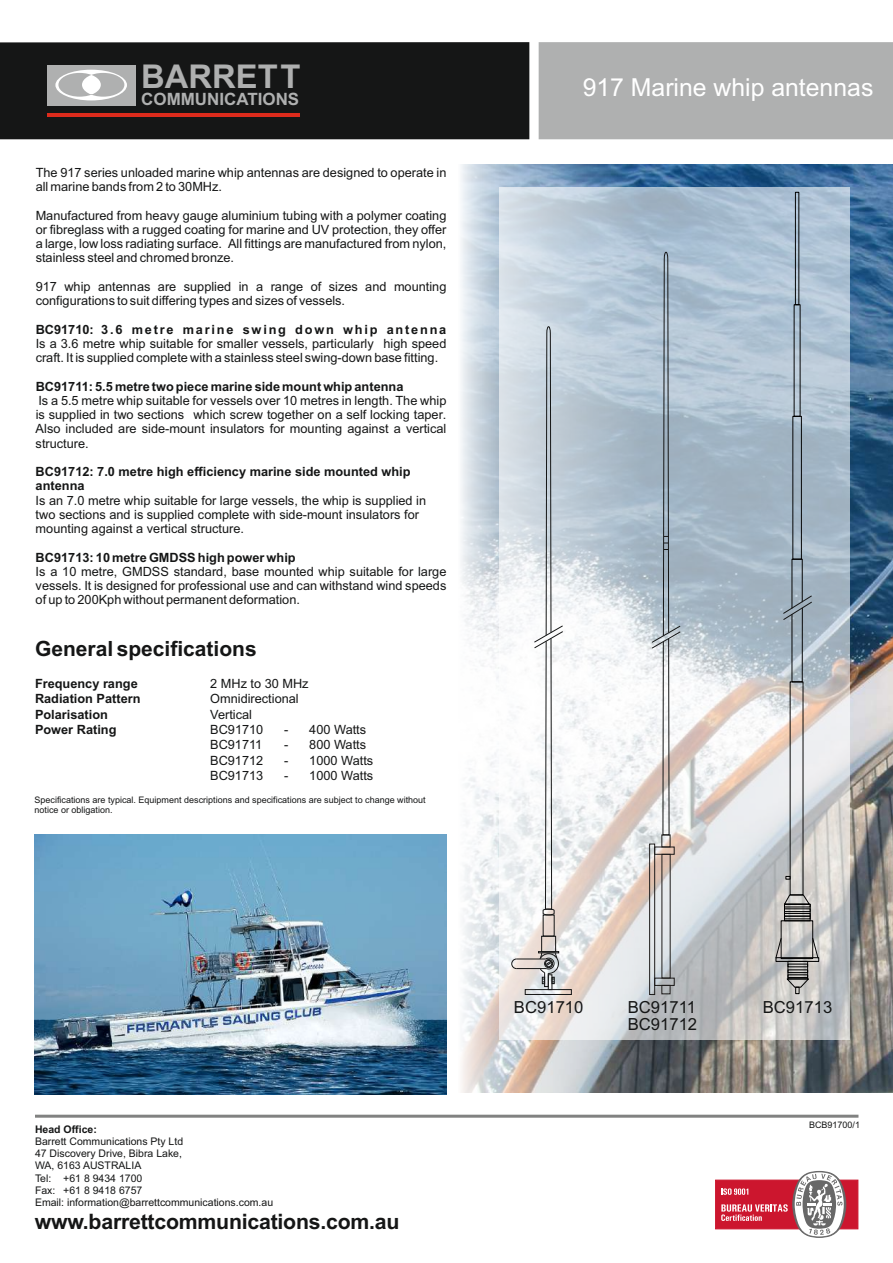
<style>
.page{position:relative;width:893px;height:1263px;background:#fff}
.page>*{position:absolute;margin:0;border:0;box-sizing:border-box;transform-origin:0 0}
.t1{font:700 32.85px "Arial";color:#afb0b0}
.t2{font:24.75px "Arial";color:#fff}
.t3{font:700 21.3px "Arial";letter-spacing:-.01em;color:#151616}
.t4{font:700 21px "Arial";color:#151616}
.t5{font:700 16.95px "Arial";color:#afb0b0}
.t6{font:16.65px/17.9px "Arial";color:#151616}
.t7{font:12.75px/14.2px "Arial";color:#151616}
.t8{font:700 12.75px/14.2px "Arial";color:#151616}
.t9{font:700 12.75px "Arial";letter-spacing:.14em;color:#151616}
.t10{font:10.5px/12.3px "Arial";color:#151616}
.t11{font:700 10.5px "Arial";color:#151616}
.t12{font:9px/10.1px "Arial";color:#151616}
</style>
<div class="page">
<div style="left:0;top:42px;width:529px;height:97px;background:#151616"></div>
<div style="left:47px;top:65px;width:88px;height:40px;background:#afb0b0"></div>
<div style="left:55px;top:70px;width:72px;height:30px;background:#fff;border-radius:50%"></div>
<svg style="left:58px;top:73px;width:66px;height:24px"></svg>
<hr style="left:47px;top:113px;width:253px;height:3px;background:#dd2b1c">
<div style="left:539px;top:42px;width:354px;height:97px;background:#afb0b0"></div>
<img style="left:461px;top:165px;width:432px;height:927px">
<div style="left:499px;top:187px;width:351px;height:852px;background:#fff;opacity:.6"></div>
<div style="left:525px;top:989px;width:47px;height:6px;border:1px solid #151616"></div>
<div style="left:548px;top:974px;width:4px;height:16px;border:1px solid #151616"></div>
<svg style="left:511px;top:958px;width:6px;height:11px"></svg>
<hr style="left:516px;top:958px;width:30px;height:1px;background:#151616">
<hr style="left:516px;top:968px;width:30px;height:1px;background:#151616">
<div style="left:541px;top:936px;width:15px;height:16px;border:1px solid #151616"></div>
<div style="left:538px;top:951px;width:21px;height:2px;border:1px solid #151616"></div>
<svg style="left:533px;top:324px;width:31px;height:592px"></svg>
<svg style="left:539px;top:952px;width:20px;height:35px"></svg>
<div style="left:649px;top:844px;width:6px;height:151px;border:1px solid #1e1c1b"></div>
<div style="left:654px;top:847px;width:21px;height:8px;border:1px solid #1e1c1b"></div>
<div style="left:654px;top:978px;width:21px;height:8px;border:1px solid #1e1c1b"></div>
<div style="left:661px;top:985px;width:9px;height:9px;border:1px solid #1e1c1b"></div>
<div style="left:661px;top:834px;width:9px;height:13px;border:1px solid #1e1c1b"></div>
<svg style="left:651px;top:250px;width:30px;height:586px"></svg>
<div style="left:792px;top:416px;width:10px;height:144px;border:1px solid #000"></div>
<div style="left:795px;top:192px;width:4px;height:113px;border:1px solid #000"></div>
<svg style="left:782px;top:558px;width:31px;height:125px;background:#9aa9b4"></svg>
<div style="left:781px;top:920px;width:32px;height:39px;border:1px solid #000"></div>
<div style="left:776px;top:957px;width:43px;height:5px;border:1px solid #000"></div>
<svg style="left:775px;top:937px;width:7px;height:22px"></svg>
<svg style="left:812px;top:937px;width:7px;height:22px"></svg>
<svg style="left:786px;top:978px;width:24px;height:16px"></svg>
<div style="left:787px;top:961px;width:21px;height:18px;border:1px solid #000"></div>
<div style="left:787px;top:964px;width:21px;height:3px;border:1px solid #000"></div>
<div style="left:784px;top:904px;width:26px;height:17px;border:1px solid #000"></div>
<div style="left:784px;top:908px;width:26px;height:4px;border:1px solid #000"></div>
<div style="left:784px;top:916px;width:26px;height:3px;border:1px solid #000"></div>
<div style="left:784px;top:913px;width:26px;height:3px;border:1px solid #000"></div>
<svg style="left:783px;top:894px;width:28px;height:11px"></svg>
<svg style="left:785px;top:876px;width:5px;height:3px"></svg>
<div style="left:788px;top:969px;width:20px;height:4px;border:1px solid #000"></div>
<div style="left:788px;top:974px;width:20px;height:4px;border:1px solid #000"></div>
<hr style="left:35px;top:1115px;width:823px;height:3px;background:#818281">
<div style="left:715px;top:1179px;width:143px;height:50px;background:#cc162e"></div>
<svg style="left:721px;top:1170px;width:126px;height:68px"></svg>
<img style="left:35px;top:835px;width:411px;height:260px">
<h1 class="t1" style="left:141px;top:64px;width:161px">BARRETT</h1>
<h3 class="t5" style="left:141px;top:93px;width:160px">COMMUNICATIONS</h3>
<p class="t7" style="left:36px;top:166px;width:412px">The 917 series unloaded marine whip antennas are designed to operate in all marine bands from 2 to 30MHz.</p>
<p class="t7" style="left:36px;top:209px;width:412px;text-align:justify">Manufactured from heavy gauge aluminium tubing with a polymer coating or fibreglass with a rugged coating for marine and UV protection, they offer a large, low loss radiating surface. All fittings are manufactured from nylon, stainless steel and chromed bronze.</p>
<p class="t7" style="left:36px;top:280px;width:412px">917 whip antennas are supplied in a range of sizes and mounting configurations to suit differing types and sizes of vessels.</p>
<p class="t9" style="left:36px;top:324px;width:412px">BC91710: 3.6 metre marine swing down whip antenna</p>
<p class="t7" style="left:36px;top:337px;width:412px">Is a 3.6 metre whip suitable for smaller vessels, particularly high speed craft. It is supplied complete with a stainless steel swing-down base fitting.</p>
<p class="t8" style="left:36px;top:380px;width:369px">BC91711: 5.5 metre two piece marine side mount whip antenna</p>
<p class="t7" style="left:36px;top:394px;width:412px;text-align:justify">Is a 5.5 metre whip suitable for vessels over 10 metres in length. The whip is supplied in two sections which screw together on a self locking taper.<br>Also included are side-mount insulators for mounting against a vertical structure.</p>
<p class="t8" style="left:36px;top:466px;width:376px">BC91712: 7.0 metre high efficiency marine side mounted whip antenna</p>
<p class="t7" style="left:36px;top:494px;width:392px">Is an 7.0 metre whip suitable for large vessels, the whip is supplied in two sections and is supplied complete with side-mount insulators for mounting against a vertical structure.</p>
<p class="t8" style="left:36px;top:551px;width:262px">BC91713: 10 metre GMDSS high power whip</p>
<p class="t7" style="left:36px;top:565px;width:412px;text-align:justify">Is a 10 metre, GMDSS standard, base mounted whip suitable for large vessels. It is designed for professional use and can withstand wind speeds of up to 200Kph without permanent deformation.</p>
<h3 class="t4" style="left:35px;top:640px;width:223px">General specifications</h3>
<p class="t8" style="left:35px;top:677px;width:104px">Frequency range</p>
<p class="t7" style="left:210px;top:677px;width:100px">2 MHz to 30 MHz</p>
<p class="t8" style="left:35px;top:693px;width:107px">Radiation Pattern</p>
<p class="t7" style="left:210px;top:693px;width:90px">Omnidirectional</p>
<p class="t8" style="left:35px;top:708px;width:74px">Polarisation</p>
<p class="t7" style="left:210px;top:708px;width:43px">Vertical</p>
<p class="t8" style="left:35px;top:723px;width:83px">Power Rating</p>
<p class="t7" style="left:210px;top:723px;width:55px">BC91710</p>
<p class="t7" style="left:284px;top:723px;width:84px">- 400 Watts</p>
<p class="t7" style="left:210px;top:739px;width:54px">BC91711</p>
<p class="t7" style="left:284px;top:739px;width:84px">- 800 Watts</p>
<p class="t7" style="left:210px;top:754px;width:55px">BC91712</p>
<p class="t7" style="left:284px;top:754px;width:91px">- 1000 Watts</p>
<p class="t7" style="left:210px;top:770px;width:55px">BC91713</p>
<p class="t7" style="left:284px;top:770px;width:91px">- 1000 Watts</p>
<p class="t12" style="left:35px;top:796px;width:393px">Specifications are typical. Equipment descriptions and specifications are subject to change without notice or obligation.</p>
<h2 class="t2" style="left:583px;top:78px;width:292px">917 Marine whip antennas</h2>
<p class="t11" style="left:35px;top:1125px;width:63px">Head Office:</p>
<p class="t10" style="left:35px;top:1136px;width:240px">Barrett Communications Pty Ltd<br>47 Discovery Drive, Bibra Lake,<br>WA, 6163 AUSTRALIA<br>Tel: +61 8 9434 1700<br>Fax: +61 8 9418 6757<br>Email: information@barrettcommunications.com.au</p>
<h3 class="t3" style="left:35px;top:1213px;width:366px">www.barrettcommunications.com.au</h3>
<h3 class="t6" style="left:514px;top:999px;width:71px">BC91710</h3>
<h3 class="t6" style="left:628px;top:999px;width:71px">BC91711<br>BC91712</h3>
<h3 class="t6" style="left:763px;top:999px;width:71px">BC91713</h3>
<p class="t12" style="left:809px;top:1121px;width:53px">BCB91700/1</p>
</div>
